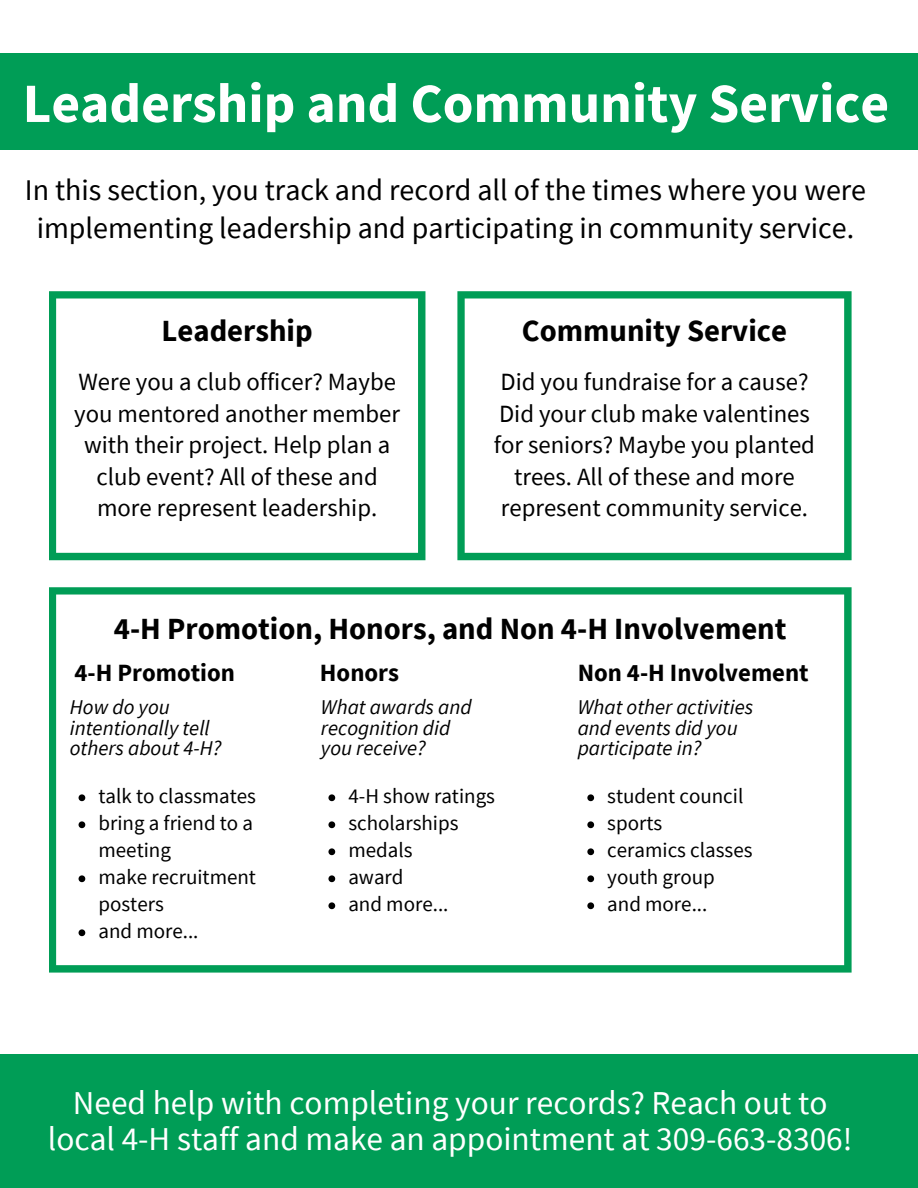
<style>
.page{position:relative;width:918px;height:1188px;background:#fff}
.page>*{position:absolute;margin:0;border:0;box-sizing:border-box;transform-origin:0 0}
.t1{font:700 55.5px "Source Sans Pro";color:#fff}
.t2{font:33.3px/36px "Source Sans Pro";color:#fff;text-align:center}
.t3{font:700 30.75px "Source Sans Pro";color:#000}
.t4{font:30px/38.2px "Source Sans Pro";color:#000;text-align:center}
.t5{font:24.75px/31.5px "Source Sans Pro";color:#000;text-align:center}
.t6{font:700 24.75px "Source Sans Pro";color:#000}
.t7{font:21px/27px "Source Sans Pro";color:#000}
.t8{font:italic 21px/20.2px "Source Sans Pro";color:#000}
</style>
<div class="page">
<div style="left:0;top:53px;width:918px;height:97px;background:#009d56"></div>
<svg style="left:49px;top:291px;width:376px;height:269px"></svg>
<svg style="left:457px;top:291px;width:395px;height:269px"></svg>
<svg style="left:49px;top:587px;width:803px;height:386px"></svg>
<svg style="left:79px;top:794px;width:6px;height:7px"></svg>
<svg style="left:79px;top:821px;width:6px;height:7px"></svg>
<svg style="left:79px;top:875px;width:6px;height:7px"></svg>
<svg style="left:79px;top:929px;width:6px;height:7px"></svg>
<svg style="left:328px;top:794px;width:7px;height:7px"></svg>
<svg style="left:328px;top:821px;width:7px;height:7px"></svg>
<svg style="left:328px;top:848px;width:7px;height:7px"></svg>
<svg style="left:328px;top:875px;width:7px;height:7px"></svg>
<svg style="left:328px;top:902px;width:7px;height:7px"></svg>
<svg style="left:587px;top:794px;width:7px;height:7px"></svg>
<svg style="left:587px;top:821px;width:7px;height:7px"></svg>
<svg style="left:587px;top:848px;width:7px;height:7px"></svg>
<svg style="left:587px;top:875px;width:7px;height:7px"></svg>
<svg style="left:587px;top:902px;width:7px;height:7px"></svg>
<div style="left:0;top:1055px;width:918px;height:133px;background:#009d56"></div>
<p class="t1" style="left:23px;top:67px;width:868px">Leadership and Community Service</p>
<p class="t4" style="left:25px;top:170px;width:843px">In this section, you track and record all of the times where you were implementing leadership and participating in community service.</p>
<p class="t3" style="left:162px;top:310px;width:153px">Leadership</p>
<p class="t5" style="left:74px;top:366px;width:327px">Were you a club officer? Maybe you mentored another member with their project. Help plan a club event? All of these and more represent leadership.</p>
<p class="t3" style="left:522px;top:310px;width:267px">Community Service</p>
<p class="t5" style="left:494px;top:366px;width:323px">Did you fundraise for a cause?<br>Did your club make valentines for seniors? Maybe you planted trees. All of these and more represent community service.</p>
<p class="t3" style="left:114px;top:609px;width:674px">4-H Promotion, Honors, and Non 4-H Involvement</p>
<p class="t6" style="left:75px;top:657px;width:162px">4-H Promotion</p>
<p class="t6" style="left:320px;top:657px;width:81px">Honors</p>
<p class="t6" style="left:578px;top:657px;width:233px">Non 4-H Involvement</p>
<p class="t8" style="left:70px;top:697px;width:102px">How do you</p>
<p class="t8" style="left:70px;top:717px;width:141px">intentionally tell</p>
<p class="t8" style="left:70px;top:737px;width:153px">others about 4-H?</p>
<p class="t7" style="left:98px;top:782px;width:159px">talk to classmates</p>
<p class="t7" style="left:98px;top:809px;width:156px">bring a friend to a meeting</p>
<p class="t7" style="left:98px;top:863px;width:159px">make recruitment posters</p>
<p class="t7" style="left:98px;top:917px;width:102px">and more...</p>
<p class="t8" style="left:321px;top:697px;width:152px">What awards and recognition did</p>
<p class="t8" style="left:321px;top:737px;width:106px">you receive?</p>
<p class="t7" style="left:348px;top:782px;width:148px">4-H show ratings</p>
<p class="t7" style="left:348px;top:809px;width:112px">scholarships</p>
<p class="t7" style="left:348px;top:836px;width:66px">medals</p>
<p class="t7" style="left:348px;top:863px;width:57px">award</p>
<p class="t7" style="left:348px;top:890px;width:102px">and more...</p>
<p class="t8" style="left:578px;top:697px;width:177px">What other activities</p>
<p class="t8" style="left:578px;top:717px;width:162px">and events did you</p>
<p class="t8" style="left:578px;top:737px;width:125px">participate in?</p>
<p class="t7" style="left:607px;top:782px;width:138px">student council</p>
<p class="t7" style="left:607px;top:809px;width:56px">sports</p>
<p class="t7" style="left:607px;top:836px;width:147px">ceramics classes</p>
<p class="t7" style="left:607px;top:863px;width:109px">youth group</p>
<p class="t7" style="left:607px;top:890px;width:102px">and more...</p>
<p class="t2" style="left:48px;top:1084px;width:806px">Need help with completing your records? Reach out to local 4-H staff and make an appointment at 309-663-8306!</p>
</div>
